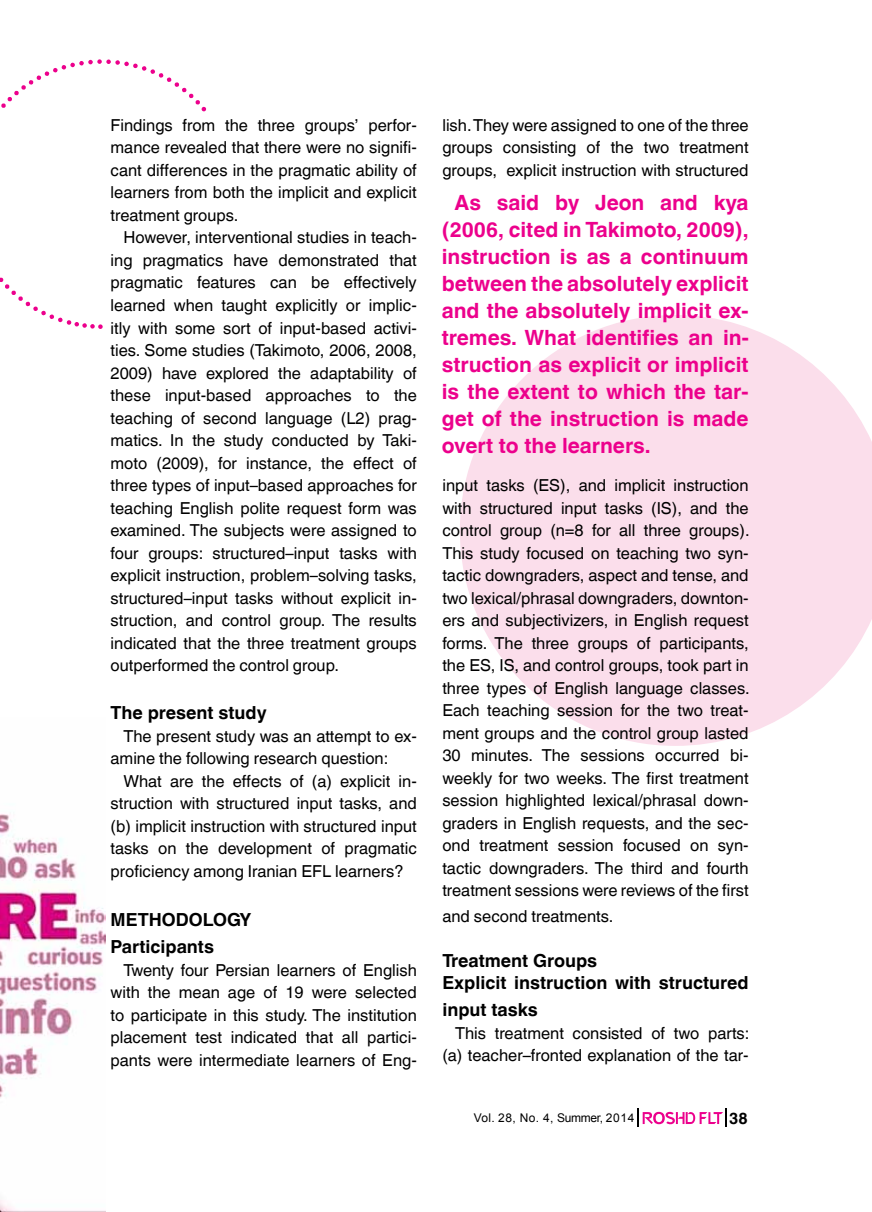
<style>
.page{position:relative;width:872px;height:1212px;background:#fff}
.page>*{position:absolute;margin:0;border:0;box-sizing:border-box;transform-origin:0 0}
.t1{font:700 21px/27px "Helvetica World";color:#ec008c;text-align:justify}
.t2{font:700 18px/27px "Helvetica World";color:#000}
.t3{font:16.5px/22.5px "Helvetica World";color:#000;text-align:justify}
.t4{font:700 16.2px "Helvetica World";color:#000}
.t5{font:12px "Arial";color:#000}
</style>
<div class="page">
<svg style="left:460px;top:315px;width:412px;height:431px;fill:#fbdeeb"></svg>
<img style="left:0;top:814px;width:105px;height:398px">
<svg style="left:70px;top:59px;width:59px;height:5px"></svg>
<svg style="left:0;top:64px;width:206px;height:265px"></svg>
<svg style="left:637px;top:1108px;width:90px;height:19px"></svg>
<p class="t3" style="left:111px;top:114px;width:308px">Findings from the three groups’ perfor&shy;mance revealed that there were no signifi&shy;cant differences in the pragmatic ability of learners from both the implicit and explicit treatment groups.</p>
<p class="t3" style="left:111px;top:226px;width:308px;text-indent:13px">However, interventional studies in teach&shy;ing pragmatics have demonstrated that pragmatic features can be effectively learned when taught explicitly or implic&shy;itly with some sort of input-based activi&shy;ties. Some studies (Takimoto, 2006, 2008, 2009) have explored the adaptability of these input-based approaches to the teaching of second language (L2) prag&shy;matics. In the study conducted by Taki&shy;moto (2009), for instance, the effect of three types of input–based approaches for teaching English polite request form was examined. The subjects were assigned to four groups: structured–input tasks with explicit instruction, problem–solving tasks, structured–input tasks without explicit in&shy;struction, and control group. The results indicated that the three treatment groups outperformed the control group.</p>
<p class="t2" style="left:111px;top:699px;width:158px">The present study</p>
<p class="t3" style="left:111px;top:724px;width:308px;text-indent:13px">The present study was an attempt to ex&shy;amine the following research question:</p>
<p class="t3" style="left:111px;top:769px;width:308px;text-indent:13px">What are the effects of (a) explicit in&shy;struction with structured input tasks, and (b) implicit instruction with structured input tasks on the development of pragmatic proficiency among Iranian EFL learners?</p>
<p class="t2" style="left:111px;top:906px;width:142px">METHODOLOGY<br>Participants</p>
<p class="t3" style="left:111px;top:958px;width:308px;text-indent:13px">Twenty four Persian learners of English with the mean age of 19 were selected to participate in this study. The institution placement test indicated that all partici&shy;pants were intermediate learners of Eng-</p>
<p class="t3" style="left:442px;top:114px;width:308px">lish. They were assigned to one of the three groups consisting of the two treatment groups, explicit instruction with structured</p>
<p class="t1" style="left:442px;top:189px;width:308px;text-indent:13px">As said by Jeon and kya (2006, cited in Takimoto, 2009), instruction is as a continuum between the absolutely explicit and the absolutely implicit ex&shy;tremes. What identifies an in&shy;struction as explicit or implicit is the extent to which the tar&shy;get of the instruction is made overt to the learners.</p>
<p class="t3" style="left:442px;top:474px;width:309px">input tasks (ES), and implicit instruction with structured input tasks (IS), and the control group (n=8 for all three groups).<br>This study focused on teaching two syn&shy;tactic downgraders, aspect and tense, and two lexical/phrasal downgraders, downton&shy;ers and subjectivizers, in English request forms. The three groups of participants, the ES, IS, and control groups, took part in three types of English language classes.<br>Each teaching session for the two treat&shy;ment groups and the control group lasted 30 minutes. The sessions occurred bi&shy;weekly for two weeks. The first treatment session highlighted lexical/phrasal down&shy;graders in English requests, and the sec&shy;ond treatment session focused on syn&shy;tactic downgraders. The third and fourth treatment sessions were reviews of the first</p>
<p class="t3" style="left:442px;top:905px;width:172px">and second treatments.</p>
<p class="t2" style="left:442px;top:949px;width:308px;line-height:22.5px">Treatment Groups<br>Explicit instruction with structured</p>
<p class="t2" style="left:442px;top:996px;width:97px">input tasks</p>
<p class="t3" style="left:442px;top:1021px;width:308px;text-align:right">This treatment consisted of two parts: (a) teacher–fronted explanation of the tar-</p>
<p class="t5" style="left:474px;top:1110px;width:162px">Vol. 28, No. 4, Summer, 2014</p>
<p class="t4" style="left:729px;top:1108px;width:20px">38</p>
</div>
